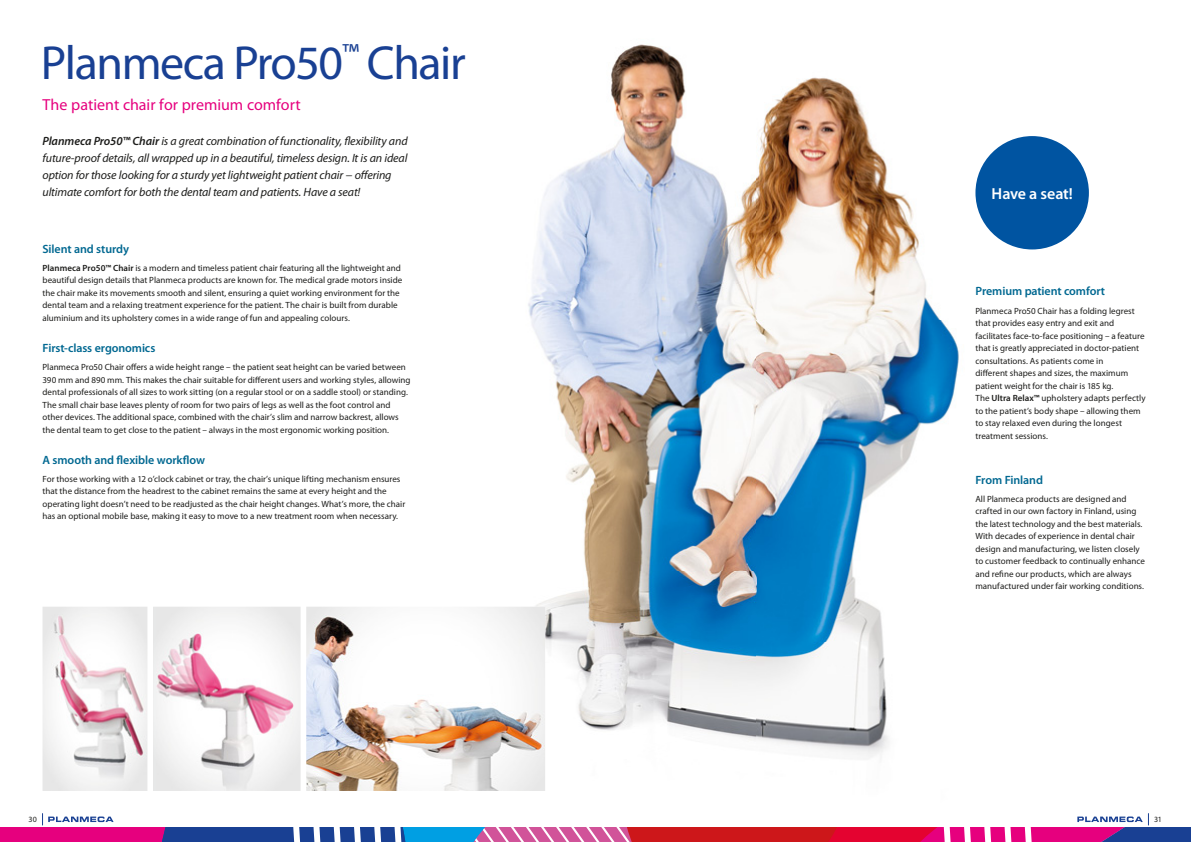
<style>
.page{position:relative;width:1191px;height:842px;background:#fff}
.page>*{position:absolute;margin:0;border:0;box-sizing:border-box;transform-origin:0 0}
.t1{font:48px "Myriad Pro";letter-spacing:-.03em;color:#194093}
.t2{font:16px "Myriad Pro";color:#e6007e}
.t3{font:600 16px "Myriad Pro";letter-spacing:-.01em;color:#fff}
.t4{font:italic 12px/17px "Myriad Pro";letter-spacing:-.01em;color:#1d1d1b}
.t5{font:600 12px "Myriad Pro";letter-spacing:-.01em;color:#006891}
.t6{font:9px/12.5px "Myriad Pro";color:#1d1d1b}
.t7{font:8px "Myriad Pro";color:#1d1d1b}
.s1{font-weight:600}
</style>
<div class="page">
<img style="left:528px;top:44px;width:228px;height:563px">
<img style="left:756px;top:77px;width:276px;height:681px">
<img style="left:545px;top:607px;width:212px;height:151px">
<svg style="left:43px;top:607px;width:8px;height:184px"></svg>
<svg style="left:293px;top:607px;width:7px;height:184px"></svg>
<img style="left:306px;top:607px;width:239px;height:184px">
<img style="left:156px;top:607px;width:137px;height:184px">
<img style="left:147px;top:607px;width:1px;height:184px">
<img style="left:51px;top:607px;width:96px;height:184px">
<svg style="left:0;top:813px;width:1191px;height:29px"></svg>
<div style="left:975px;top:136px;width:114px;height:113px;background:#0054a1;border-radius:50%"></div>
<h1 class="t1" style="left:41px;top:44px;width:426px">Planmeca Pro50<sup>™</sup> Chair</h1>
<h2 class="t2" style="left:43px;top:98px;width:260px">The patient chair for premium comfort</h2>
<p class="t4" style="left:43px;top:133px;width:367px"><span class="s1">Planmeca Pro50™ Chair</span> is a great combination of functionality, flexibility and future-proof details, all wrapped up in a beautiful, timeless design. It is an ideal option for those looking for a sturdy yet lightweight patient chair − offering ultimate comfort for both the dental team and patients. Have a seat!</p>
<h3 class="t5" style="left:43px;top:244px;width:88px">Silent and sturdy</h3>
<p class="t6" style="left:43px;top:262px;width:361px"><span class="s1">Planmeca Pro50™ Chair</span> is a modern and timeless patient chair featuring all the lightweight and beautiful design details that Planmeca products are known for. The medical grade motors inside the chair make its movements smooth and silent, ensuring a quiet working environment for the dental team and a relaxing treatment experience for the patient. The chair is built from durable aluminium and its upholstery comes in a wide range of fun and appealing colours.</p>
<h3 class="t5" style="left:43px;top:343px;width:114px">First-class ergonomics</h3>
<p class="t6" style="left:43px;top:362px;width:370px">Planmeca Pro50 Chair offers a wide height range – the patient seat height can be varied between 390 mm and 890 mm. This makes the chair suitable for different users and working styles, allowing dental professionals of all sizes to work sitting (on a regular stool or on a saddle stool) or standing.<br>The small chair base leaves plenty of room for two pairs of legs as well as the foot control and other devices. The additional space, combined with the chair’s slim and narrow backrest, allows the dental team to get close to the patient – always in the most ergonomic working position.</p>
<h3 class="t5" style="left:43px;top:455px;width:164px">A smooth and flexible workflow</h3>
<p class="t6" style="left:43px;top:473px;width:364px">For those working with a 12 o’clock cabinet or tray, the chair’s unique lifting mechanism ensures that the distance from the headrest to the cabinet remains the same at every height and the operating light doesn’t need to be readjusted as the chair height changes. What’s more, the chair has an optional mobile base, making it easy to move to a new treatment room when necessary.</p>
<h2 class="t3" style="left:991px;top:187px;width:83px">Have a seat!</h2>
<h3 class="t5" style="left:975px;top:287px;width:131px">Premium patient comfort</h3>
<p class="t6" style="left:975px;top:305px;width:172px">Planmeca Pro50 Chair has a folding legrest that provides easy entry and exit and facilitates face-to-face positioning – a feature that is greatly appreciated in doctor-patient consultations. As patients come in<br>different shapes and sizes, the maximum patient weight for the chair is 185 kg.<br>The <span class="s1">Ultra Relax™</span> upholstery adapts perfectly to the patient’s body shape – allowing them to stay relaxed even during the longest treatment sessions.</p>
<h3 class="t5" style="left:975px;top:475px;width:69px">From Finland</h3>
<p class="t6" style="left:975px;top:493px;width:171px">All Planmeca products are designed and crafted in our own factory in Finland, using the latest technology and the best materials.<br>With decades of experience in dental chair design and manufacturing, we listen closely to customer feedback to continually enhance and refine our products, which are always manufactured under fair working conditions.</p>
<p class="t7" style="left:29px;top:816px;width:10px">30</p>
<p class="t7" style="left:1154px;top:816px;width:9px">31</p>
</div>
